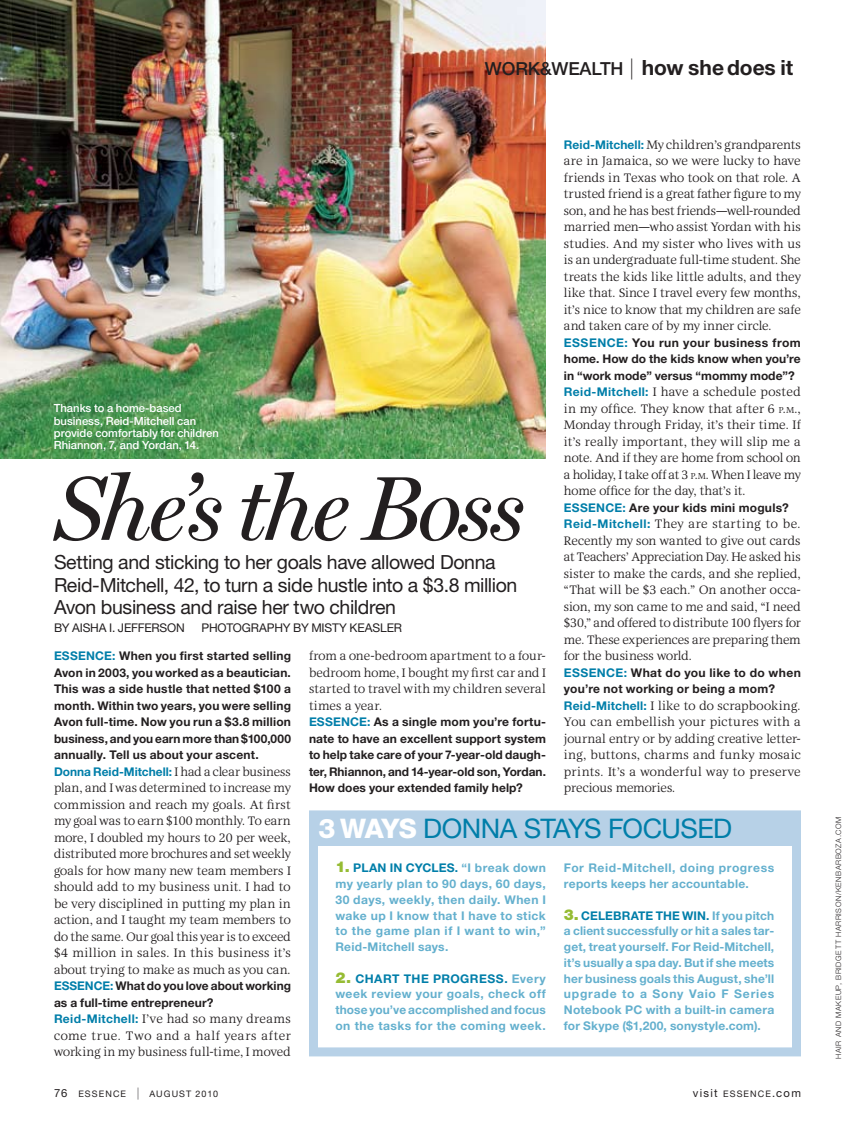
<style>
.page{position:relative;width:864px;height:1134px;background:#fff}
.page>*{position:absolute;margin:0;border:0;box-sizing:border-box;transform-origin:0 0}
.t1{font:italic 91.5px "Miller Display";letter-spacing:-.035em;color:#231f20}
.t2{font:27px "Helvetica Neue LT Std";letter-spacing:-.025em;color:#007ea9}
.t3{font:700 21px "Helvetica Neue LT Std";letter-spacing:-.005em;color:#231f20}
.t4{font:19.5px/22.5px "Helvetica Neue LT Std";letter-spacing:-.025em;color:#231f20}
.t5{font:12px/16.5px "Alinea Roman";letter-spacing:-.005em;color:#231f20;text-align:justify}
.t6{font:700 12px/16.5px "Helvetica Neue LT Std";letter-spacing:.01em;color:#231f20}
.t7{font:700 12px/15.8px "Helvetica Neue LT Std";letter-spacing:.025em;color:#64b0ce;text-align:justify}
.t8{font:12px "Helvetica Neue LT Std";letter-spacing:-.015em;color:#231f20}
.t9{font:500 11.25px/12.3px "Helvetica Neue LT Std";color:#fff}
.t10{font:11.25px "Helvetica Neue LT Std";color:#231f20}
.t11{font:9px "Helvetica Neue LT Std";letter-spacing:.12em;color:#231f20}
.t12{font:300 7.5px "Helvetica Neue LT Std";letter-spacing:.08em;color:#231f20}
.s1{font-weight:500;font-size:18px}
.s2{font-weight:100}
.s3{font-family:"Helvetica Neue LT Std";font-weight:700;color:#007ea9}
.s4{color:#007ea9}
.s5{font-size:8.4px}
.s6{font-style:inherit}
.s7{font-family:"Alinea Roman";font-weight:400}
.s8{font-weight:800;color:#fff}
.s9{font-weight:900;font-size:15px;color:#96bc33}
.s10{font-size:11.25px}
.s11{font-weight:100;font-size:12px}
.s12{font-size:9px}
</style>
<div class="page">
<img style="left:0;top:0;width:546px;height:458px">
<div style="left:314px;top:815px;width:483px;height:31px;background:#b7d1e7"></div>
<div style="left:309px;top:810px;width:492px;height:246px;border:9px solid #b7d1e7"></div>
<h3 class="t3" style="left:485px;top:55px;width:310px"><span class="s1">work&amp;wealth</span> <span class="s2">|</span> how she does it</h3>
<p class="t5" style="left:564px;top:136px;width:239px"><span class="s3">Reid-Mitchell:</span> My children’s grandparents are in Jamaica, so we were lucky to have friends in Texas who took on that role. A trusted friend is a great father figure to my son, and he has best friends—well-rounded married men—who assist Yordan with his studies. And my sister who lives with us is an undergraduate full-time student. She treats the kids like little adults, and they like that. Since I travel every few months, it’s nice to know that my children are safe and taken care of by my inner circle.</p>
<p class="t6" style="left:564px;top:334px;width:239px;text-align:justify"><span class="s4">ESSENCE:</span> You run your business from home. How do the kids know when you’re in “work mode” versus “mommy mode”?</p>
<p class="t5" style="left:564px;top:384px;width:238px"><span class="s3">Reid-Mitchell:</span> I have a schedule posted in my office. They know that after 6 <span class="s5">p</span><span class="s6">.</span><span class="s5">m</span><span class="s6">.</span>, Monday through Friday, it’s their time. If it’s really important, they will slip me a note. And if they are home from school on a holiday, I take off at 3 <span class="s5">p</span><span class="s6">.</span><span class="s5">m</span><span class="s6">.</span> When I leave my home office for the day, that’s it.</p>
<p class="t6" style="left:564px;top:499px;width:226px"><span class="s4">ESSENCE:</span> Are your kids mini moguls?</p>
<p class="t5" style="left:564px;top:516px;width:239px"><span class="s3">Reid-Mitchell:</span> They are starting to be.<br>Recently my son wanted to give out cards at Teachers’ Appreciation Day. He asked his sister to make the cards, and she replied, “That will be $3 each.” On another occa&shy;sion, my son came to me and said, “I need $30,” and offered to distribute 100 flyers for me. These experiences are preparing them for the business world.</p>
<p class="t6" style="left:564px;top:664px;width:238px"><span class="s4">ESSENCE:</span> What do you like to do when you’re not working or being a mom?</p>
<p class="t5" style="left:564px;top:697px;width:239px"><span class="s3">Reid-Mitchell:</span> I like to do scrapbooking.<br>You can embellish your pictures with a journal entry or by adding creative letter&shy;ing, buttons, charms and funky mosaic prints. It’s a wonderful way to preserve precious memories.</p>
<p class="t9" style="left:54px;top:402px;width:167px">Thanks to a home-based business, Reid-Mitchell can provide comfortably for children<br>Rhiannon, 7, and Yordan, 14.</p>
<h1 class="t1" style="left:55px;top:456px;width:471px">She’s the Boss</h1>
<h3 class="t4" style="left:54px;top:551px;width:465px">Setting and sticking to her goals have allowed Donna<br>Reid-Mitchell, 42, to turn a side hustle into a $3.8 million<br>Avon business and raise her two children</h3>
<p class="t8" style="left:54px;top:621px;width:132px">By Aisha I . Jefferson</p>
<p class="t8" style="left:202px;top:621px;width:198px">photography by m isty keasler</p>
<p class="t5" style="left:309px;top:648px;width:239px">from a one-bedroom apartment to a four&shy;bedroom home, I bought my first car and I started to travel with my children several times a year.</p>
<p class="t6" style="left:309px;top:713px;width:239px;text-align:justify"><span class="s4">ESSENCE:</span> As a single mom you’re fortu&shy;nate to have an excellent support system to help take care of your 7-year-old daugh&shy;ter, Rhiannon, and 14-year-old son, Yordan.<br>How does your extended family help?</p>
<p class="t6" style="left:54px;top:647px;width:239px"><span class="s4">ESSENCE:</span> When you first started selling Avon in 2003, you worked as a beautician.<br>This was a side hustle that netted $100 a month. Within two years, you were selling Avon full-time. Now you run a $3.8 million business, and you earn more than $100,000 annually. Tell us about your ascent.<br><span class="s4">Donna Reid-Mitchell:</span> <span class="s7">I had a clear business</span></p>
<p class="t5" style="left:54px;top:780px;width:239px">plan, and I was determined to increase my commission and reach my goals. At first my goal was to earn $100 monthly. To earn more, I doubled my hours to 20 per week, distributed more brochures and set weekly goals for how many new team members I should add to my business unit. I had to be very disciplined in putting my plan in action, and I taught my team members to do the same. Our goal this year is to exceed $4 million in sales. In this business it’s about trying to make as much as you can.</p>
<p class="t6" style="left:54px;top:977px;width:238px"><span class="s4">ESSENCE:</span> What do you love about working as a full-time entrepreneur?</p>
<p class="t5" style="left:54px;top:1011px;width:239px"><span class="s3">Reid-Mitchell:</span> I’ve had so many dreams come true. Two and a half years after working in my business full-time, I moved</p>
<h2 class="t2" style="left:319px;top:812px;width:412px"><span class="s8">3 WAYS</span> donna stays focused</h2>
<p class="t7" style="left:335px;top:860px;width:212px"><span class="s9">1.</span> <span class="s4">PLAN IN CYCLES.</span> “I break down my yearly plan to 90 days, 60 days, 30 days, weekly, then daily. When I wake up I know that I have to stick to the game plan if I want to win,” Reid-Mitchell says.</p>
<p class="t7" style="left:335px;top:970px;width:212px"><span class="s9">2.</span> <span class="s4">CHART THE PROGRESS.</span> Every week review your goals, check off those you’ve accomplished and focus on the tasks for the coming week.</p>
<p class="t7" style="left:564px;top:860px;width:212px">For Reid-Mitchell, doing progress reports keeps her accountable.</p>
<p class="t7" style="left:564px;top:907px;width:212px"><span class="s9">3.</span> <span class="s4">CELEBRATE THE WIN.</span> If you pitch a client successfully or hit a sales tar&shy;get, treat yourself. For Reid-Mitchell, it’s usually a spa day. But if she meets her business goals this August, she’ll upgrade to a Sony Vaio F Series Notebook PC with a built-in camera for Skype ($1,200, sonystyle.com).</p>
<p class="t11" style="left:54px;top:1089px;width:166px"><span class="s10">76</span> essence <span class="s11">|</span> august 2010</p>
<p class="t10" style="left:693px;top:1087px;width:110px">visit <span class="s12">essence</span>.com</p>
<p class="t12" style="left:834px;top:1059px;width:244px;rotate:-90deg">hair and makeup, Bridgett Harrison/kenbarboza.com</p>
</div>
